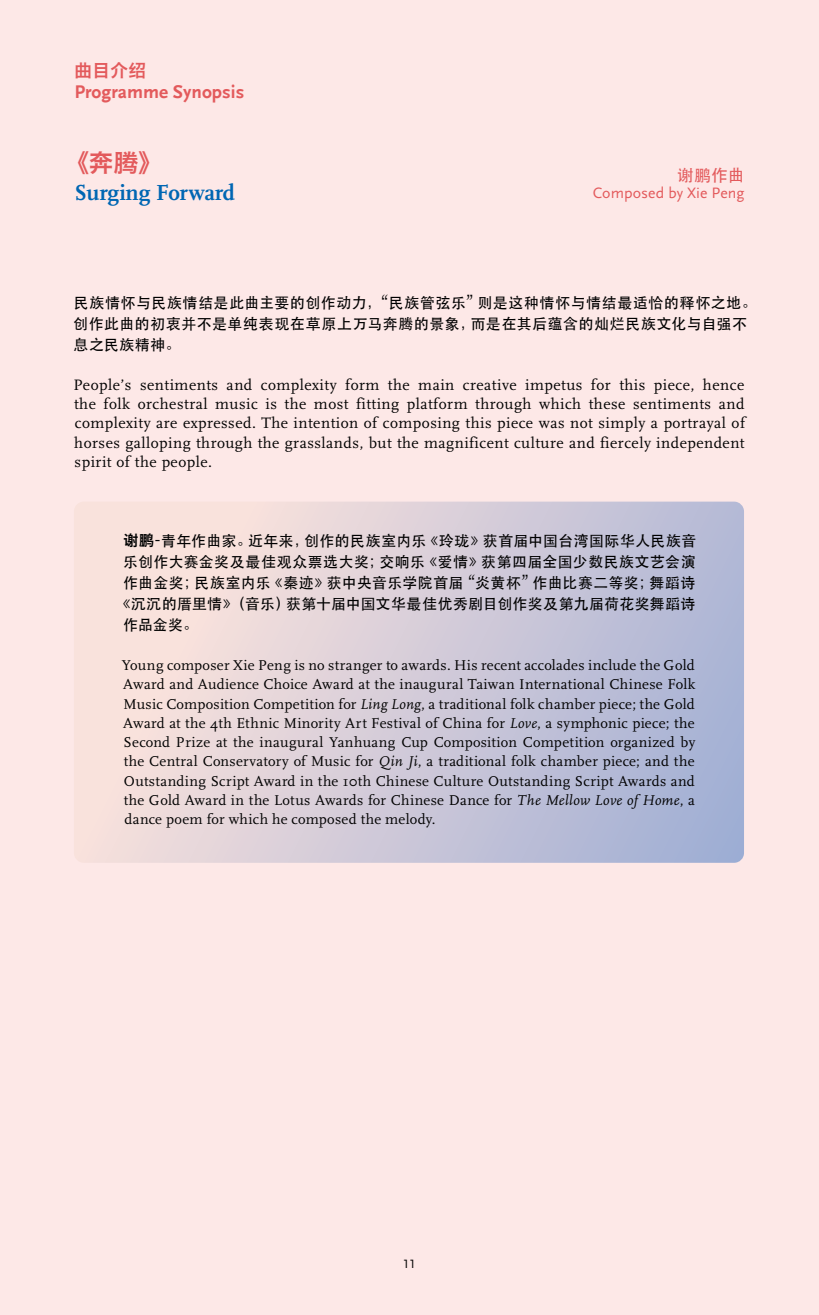
<style>
.page{position:relative;width:819px;height:1315px;background:#fde8e7}
.page>*{position:absolute;margin:0;border:0;box-sizing:border-box;transform-origin:0 0}
.t1{font:24.5px "Hiragino Sans GB W6";color:#e35a5c}
.t2{font:700 22.75px "Scala";letter-spacing:-.005em;color:#0066b3}
.t3{font:19.25px "Scala Sans B";color:#e35a5c}
.t4{font:17.5px "Hiragino Sans GB W6";color:#e35a5c}
.t5{font:500 16.62px "ST Heiti SC";color:#e35a5c}
.t6{font:15.75px/19.2px "Scala";letter-spacing:.03em;color:#000;text-align:justify}
.t7{font:15.75px "Scala Sans";letter-spacing:.005em;color:#e35a5c}
.t8{font:14.88px/19.2px "Scala";letter-spacing:.015em;color:#000;text-align:justify}
.t9{font:500 14.88px/21px "ST Heiti SC";letter-spacing:.03em;color:#000}
.t10{font:12.6px "Scala Sans Caps";color:#000}
.s1{font-family:"Hiragino Sans GB W6";font-weight:400}
.s2{font-style:italic}
</style>
<div class="page">
<svg style="left:74px;top:501px;width:670px;height:362px"></svg>
<p class="t4" style="left:74px;top:59px;width:73px">曲目介绍</p>
<p class="t3" style="left:74px;top:81px;width:171px">Programme Synopsis</p>
<h1 class="t1" style="left:65px;top:147px;width:99px">《奔腾》</h1>
<h2 class="t2" style="left:74px;top:180px;width:162px">Surging Forward</h2>
<p class="t5" style="left:677px;top:166px;width:69px">谢鹏作曲</p>
<p class="t7" style="left:592px;top:184px;width:153px">Composed by Xie Peng</p>
<p class="t9" style="left:73px;top:291px;width:684px">民族情怀与民族情结是此曲主要的创作动力，“民族管弦乐”则是这种情怀与情结最适恰的释怀之地。创作此曲的初衷并不是单纯表现在草原上万马奔腾的景象，而是在其后蕴含的灿烂民族文化与自强不息之民族精神。</p>
<p class="t6" style="left:74px;top:375px;width:673px">People’s sentiments and complexity form the main creative impetus for this piece, hence the folk orchestral music is the most fitting platform through which these sentiments and complexity are expressed. The intention of composing this piece was not simply a portrayal of horses galloping through the grasslands, but the magnificent culture and fiercely independent spirit of the people.</p>
<p class="t9" style="left:123px;top:529px;width:574px"><span class="s1">谢鹏</span>-青年作曲家。近年来，创作的民族室内乐《玲珑》获首届中国台湾国际华人民族音</p>
<p class="t9" style="left:123px;top:550px;width:574px">乐创作大赛金奖及最佳观众票选大奖；交响乐《爱情》获第四届全国少数民族文艺会演</p>
<p class="t9" style="left:123px;top:571px;width:574px">作曲金奖；民族室内乐《秦迹》获中央音乐学院首届“炎黄杯”作曲比赛二等奖；舞蹈诗</p>
<p class="t9" style="left:116px;top:592px;width:581px">《沉沉的厝里情》（音乐）获第十届中国文华最佳优秀剧目创作奖及第九届荷花奖舞蹈诗</p>
<p class="t9" style="left:123px;top:613px;width:76px">作品金奖。</p>
<p class="t8" style="left:122px;top:656px;width:575px">Young composer Xie Peng is no stranger to awards. His recent accolades include the Gold Award and Audience Choice Award at the inaugural Taiwan International Chinese Folk Music Composition Competition for <span class="s2">Ling Long</span>, a traditional folk chamber piece; the Gold Award at the 4th Ethnic Minority Art Festival of China for <span class="s2">Love</span>, a symphonic piece; the Second Prize at the inaugural Yanhuang Cup Composition Competition organized by the Central Conservatory of Music for <span class="s2">Qin Ji</span>, a traditional folk chamber piece; and the Outstanding Script Award in the 10th Chinese Culture Outstanding Script Awards and the Gold Award in the Lotus Awards for Chinese Dance for <span class="s2">The Mellow Love of Home</span>, a dance poem for which he composed the melody.</p>
<p class="t10" style="left:403px;top:1257px;width:14px">11</p>
</div>
